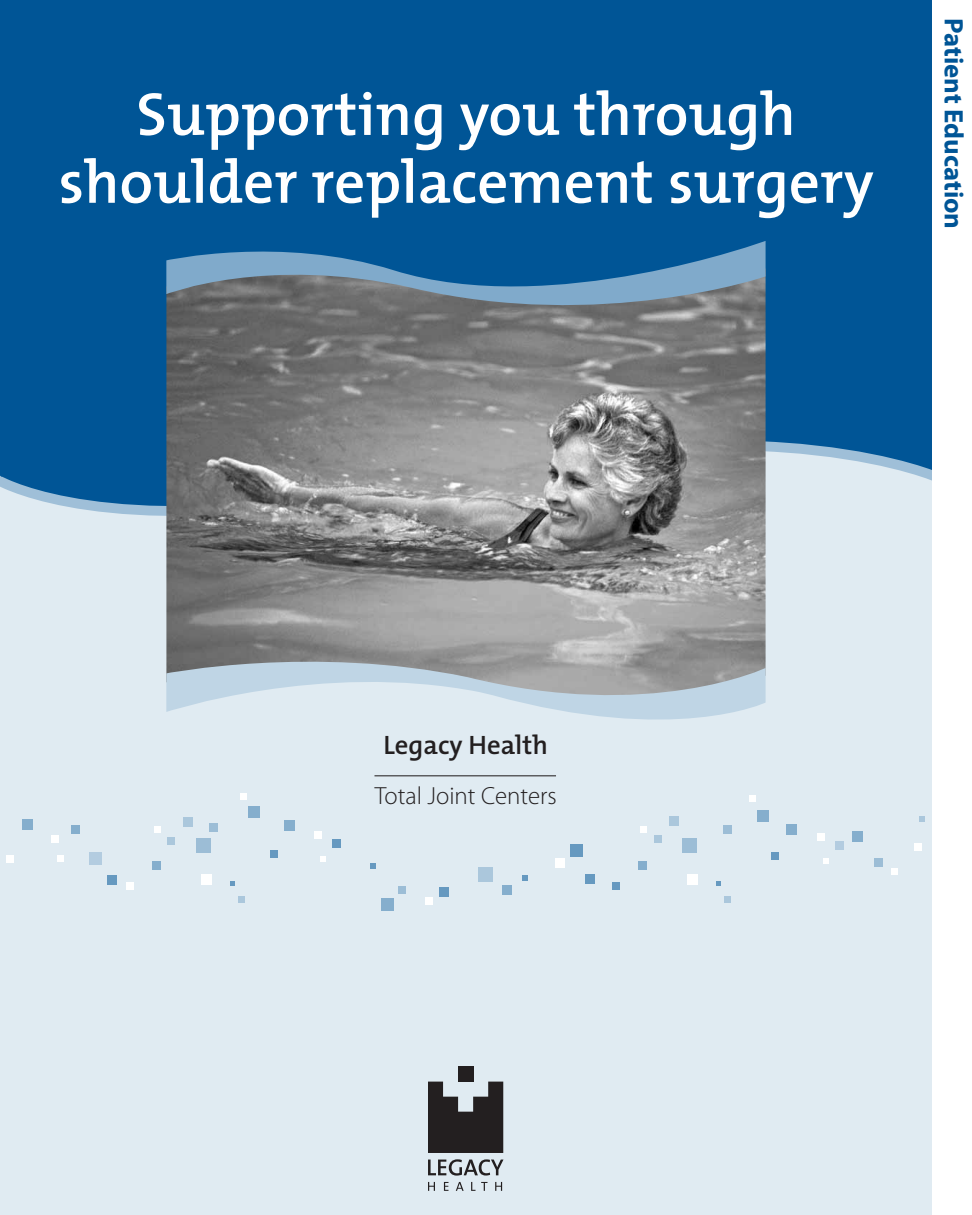
<style>
.page{position:relative;width:972px;height:1215px;background:#005596}
.page>*{position:absolute;margin:0;border:0;box-sizing:border-box;transform-origin:0 0}
.t1{font:600 61.2px/67.8px "The Mix";color:#fff;text-align:center}
.t2{font:700 26.7px "Myriad Pro";color:#005596}
.t3{font:600 26.7px "The Mix";color:#231f20}
.t4{font:300 24.9px "Myriad Pro";color:#231f20}
</style>
<div class="page">
<div style="left:0;top:551px;width:932px;height:664px;background:#e0ebf2"></div>
<svg style="left:13px;top:441px;width:919px;height:110px"></svg>
<div style="left:932px;top:0;width:40px;height:1215px;background:#fff"></div>
<hr style="left:374px;top:775px;width:182px;height:1px;background:#231f20">
<img style="left:166px;top:332px;width:600px;height:313px">
<svg style="left:166px;top:241px;width:600px;height:91px"></svg>
<svg style="left:166px;top:645px;width:600px;height:100px;background:#bfc9d0"></svg>
<svg style="left:640px;top:826px;width:6px;height:6px"></svg>
<div style="left:654px;top:836px;width:7px;height:7px;background:#abc7dc"></div>
<svg style="left:716px;top:881px;width:5px;height:5px"></svg>
<div style="left:724px;top:896px;width:7px;height:7px;background:#abc7dc"></div>
<div style="left:612px;top:882px;width:8px;height:7px;background:#6699c0"></div>
<div style="left:638px;top:861px;width:9px;height:8px;background:#85aecd"></div>
<div style="left:682px;top:838px;width:14px;height:15px;background:#9cbdd6"></div>
<div style="left:687px;top:874px;width:11px;height:10px;background:#fff"></div>
<div style="left:585px;top:874px;width:9px;height:9px;background:#6699c0"></div>
<svg style="left:370px;top:863px;width:6px;height:6px"></svg>
<div style="left:570px;top:844px;width:13px;height:13px;background:#6699c0"></div>
<div style="left:556px;top:859px;width:9px;height:9px;background:#fff"></div>
<svg style="left:522px;top:875px;width:6px;height:6px"></svg>
<div style="left:440px;top:887px;width:9px;height:10px;background:#6699c0"></div>
<div style="left:426px;top:898px;width:7px;height:7px;background:#fff"></div>
<div style="left:382px;top:898px;width:12px;height:13px;background:#85aecd"></div>
<div style="left:398px;top:886px;width:8px;height:8px;background:#9cbdd6"></div>
<div style="left:478px;top:868px;width:15px;height:14px;background:#abc7dc"></div>
<div style="left:503px;top:885px;width:9px;height:10px;background:#85aecd"></div>
<div style="left:210px;top:823px;width:8px;height:9px;background:#9cbdd6"></div>
<div style="left:248px;top:806px;width:12px;height:12px;background:#85aecd"></div>
<div style="left:241px;top:793px;width:6px;height:7px;background:#fff"></div>
<div style="left:332px;top:839px;width:9px;height:9px;background:#6699c0"></div>
<svg style="left:320px;top:856px;width:6px;height:5px"></svg>
<div style="left:284px;top:820px;width:10px;height:11px;background:#85aecd"></div>
<div style="left:271px;top:851px;width:7px;height:7px;background:#6699c0"></div>
<div style="left:314px;top:831px;width:8px;height:8px;background:#fff"></div>
<div style="left:669px;top:816px;width:9px;height:9px;background:#abc7dc"></div>
<div style="left:154px;top:826px;width:7px;height:6px;background:#fff"></div>
<div style="left:167px;top:837px;width:7px;height:8px;background:#abc7dc"></div>
<svg style="left:231px;top:881px;width:4px;height:5px"></svg>
<div style="left:238px;top:896px;width:7px;height:7px;background:#abc7dc"></div>
<div style="left:127px;top:882px;width:7px;height:7px;background:#fff"></div>
<div style="left:152px;top:861px;width:9px;height:8px;background:#85aecd"></div>
<div style="left:197px;top:838px;width:14px;height:15px;background:#9cbdd6"></div>
<div style="left:202px;top:874px;width:10px;height:10px;background:#fff"></div>
<div style="left:108px;top:875px;width:9px;height:9px;background:#6699c0"></div>
<div style="left:89px;top:852px;width:13px;height:13px;background:#b3cce0"></div>
<div style="left:184px;top:818px;width:9px;height:9px;background:#abc7dc"></div>
<div style="left:723px;top:825px;width:8px;height:8px;background:#9cbdd6"></div>
<div style="left:757px;top:810px;width:12px;height:12px;background:#85aecd"></div>
<div style="left:750px;top:795px;width:6px;height:7px;background:#fff"></div>
<div style="left:835px;top:841px;width:8px;height:9px;background:#b3cce0"></div>
<svg style="left:823px;top:858px;width:6px;height:6px"></svg>
<div style="left:787px;top:824px;width:10px;height:10px;background:#85aecd"></div>
<div style="left:771px;top:853px;width:8px;height:7px;background:#6699c0"></div>
<div style="left:817px;top:833px;width:8px;height:8px;background:#fff"></div>
<div style="left:71px;top:825px;width:9px;height:9px;background:#85aecd"></div>
<div style="left:52px;top:835px;width:7px;height:7px;background:#fff"></div>
<div style="left:6px;top:855px;width:8px;height:8px;background:#fff"></div>
<svg style="left:57px;top:856px;width:6px;height:6px"></svg>
<div style="left:22px;top:819px;width:10px;height:10px;background:#85aecd"></div>
<div style="left:853px;top:831px;width:10px;height:11px;background:#85aecd"></div>
<div style="left:874px;top:859px;width:8px;height:8px;background:#9cbdd6"></div>
<div style="left:891px;top:869px;width:7px;height:6px;background:#fff"></div>
<div style="left:914px;top:843px;width:8px;height:8px;background:#fff"></div>
<svg style="left:919px;top:816px;width:6px;height:6px"></svg>
<svg style="left:428px;top:1082px;width:75px;height:71px;background:#424142"></svg>
<div style="left:458px;top:1066px;width:15px;height:16px;background:#231f20"></div>
<svg style="left:428px;top:1182px;width:7px;height:9px"></svg>
<svg style="left:444px;top:1182px;width:5px;height:9px"></svg>
<svg style="left:456px;top:1182px;width:8px;height:9px"></svg>
<svg style="left:471px;top:1182px;width:17px;height:9px"></svg>
<svg style="left:495px;top:1182px;width:7px;height:9px"></svg>
<svg style="left:428px;top:1159px;width:75px;height:17px"></svg>
<svg style="left:0;top:475px;width:13px;height:80px"></svg>
<p class="t1" style="left:58px;top:81px;width:817px">Supporting you through shoulder replacement surgery</p>
<p class="t2" style="left:969px;top:18px;width:213px;rotate:90deg">Patient Education</p>
<p class="t3" style="left:384px;top:728px;width:166px">Legacy Health</p>
<p class="t4" style="left:375px;top:782px;width:184px">Total Joint Centers</p>
</div>
